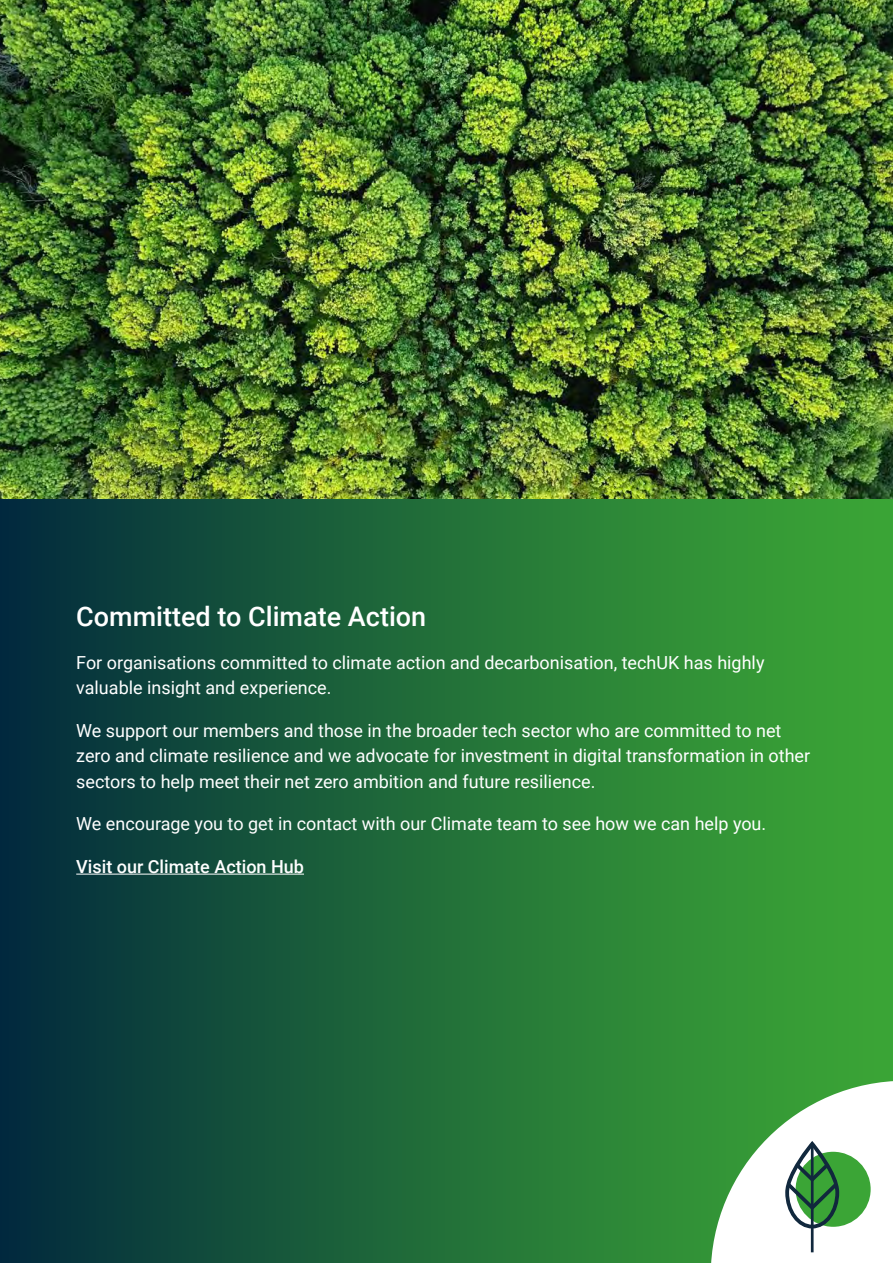
<style>
.page{position:relative;width:893px;height:1263px;background:#fff}
.page>*{position:absolute;margin:0;border:0;box-sizing:border-box;transform-origin:0 0}
.Body_Copy{font:500 27px "Roboto";color:#fff}
.Body_Copy-2{font:18px/25.5px "Roboto";color:#fff}
.Body_Copy-3{font:500 18px "Roboto";color:#fff}
</style>
<div class="page">
<div style="left:0;top:0;width:893px;height:1263px;background:linear-gradient(to right,#042e3d,#3ead35)"></div>
<hr style="left:76px;top:874px;width:228px;height:1px;background:#fff">
<img style="left:0;top:0;width:893px;height:499px">
<svg style="left:711px;top:1081px;width:182px;height:182px"></svg>
<p class="Body_Copy" style="left:76px;top:598px;width:352px">Committed to Climate Action</p>
<p class="Body_Copy-2" style="left:76px;top:649px;width:690px">For organisations committed to climate action and decarbonisation, techUK has highly valuable insight and experience.</p>
<p class="Body_Copy-2" style="left:76px;top:717px;width:735px">We support our members and those in the broader tech sector who are committed to net zero and climate resilience and we advocate for investment in digital transformation in other sectors to help meet their net zero ambition and future resilience.</p>
<p class="Body_Copy-2" style="left:76px;top:810px;width:692px">We encourage you to get in contact with our Climate team to see how we can help you.</p>
<p class="Body_Copy-3" style="left:76px;top:854px;width:229px">Visit our Climate Action Hub</p>
</div>
